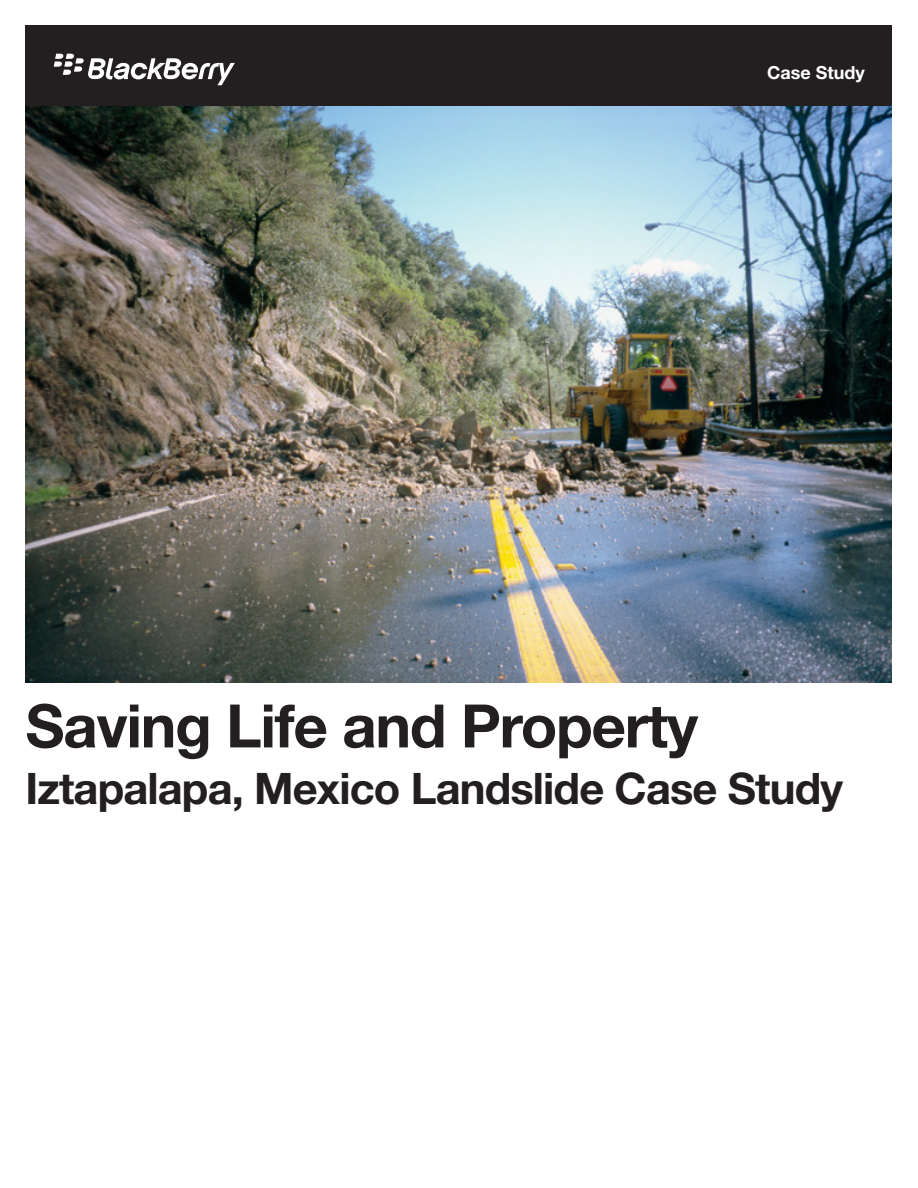
<style>
.page{position:relative;width:918px;height:1188px;background:#fff}
.page>*{position:absolute;margin:0;border:0;box-sizing:border-box;transform-origin:0 0}
.t1{font:700 60px "Helvetica Neue LT Std";letter-spacing:-.02em;color:#231f20}
.t2{font:700 43.5px "Helvetica Neue LT Std";letter-spacing:-.02em;color:#231f20}
.t3{font:700 18px "Helvetica Neue LT Std";color:#fff}
</style>
<div class="page">
<div style="left:26px;top:26px;width:866px;height:81px;background:#231f20"></div>
<svg style="left:54px;top:54px;width:181px;height:31px"></svg>
<img style="left:26px;top:107px;width:866px;height:576px">
<p class="t3" style="left:767px;top:61px;width:99px">Case Study</p>
<p class="t1" style="left:26px;top:689px;width:674px">Saving Life and Property</p>
<p class="t2" style="left:26px;top:762px;width:819px">Iztapalapa, Mexico Landslide Case Study</p>
</div>
